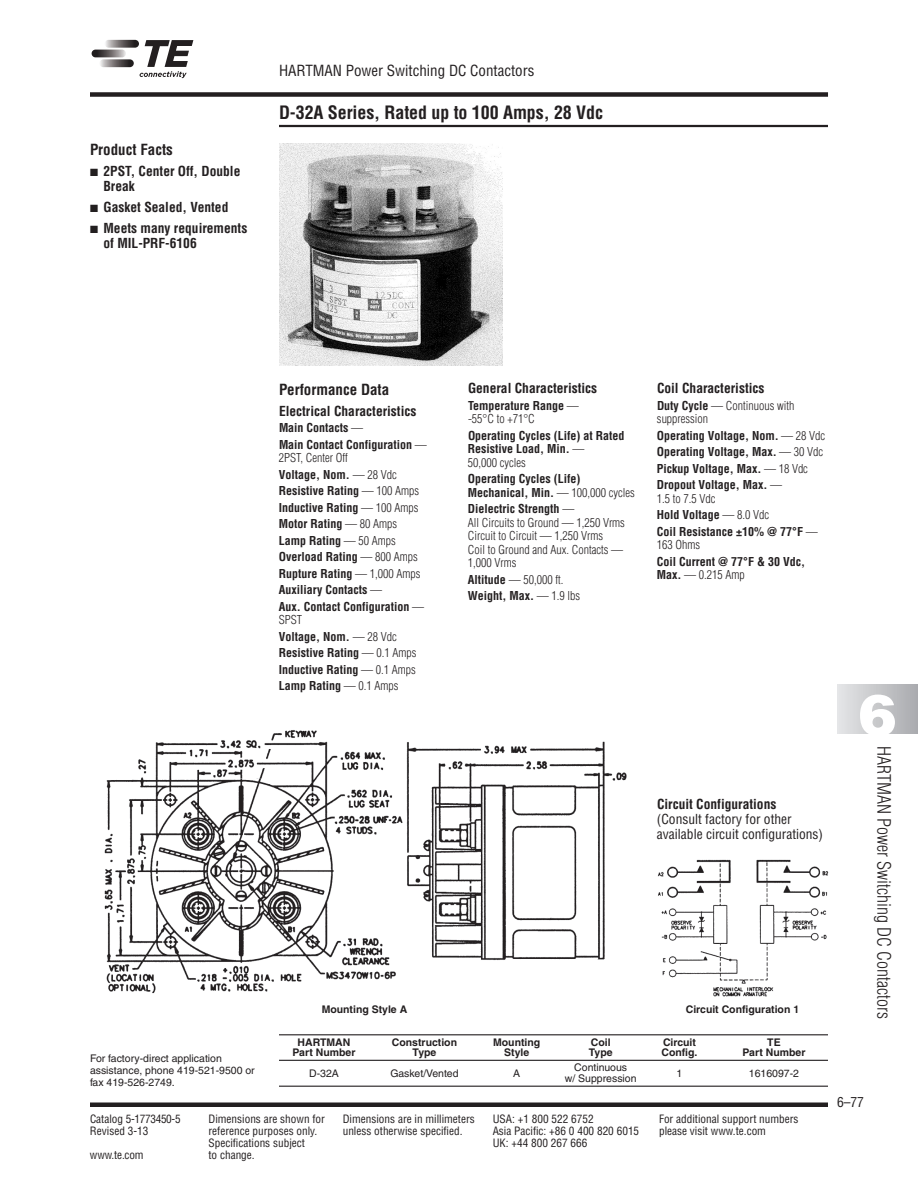
<style>
.page{position:relative;width:918px;height:1188px;background:#fff}
.page>*{position:absolute;margin:0;border:0;box-sizing:border-box;transform-origin:0 0}
.t1{font:900 57px "Helvetica";color:#fff}
.t2{font:700 condensed 18px "Helvetica";letter-spacing:-.005em;color:#231f20}
.t3{font:300 condensed 18px "Helvetica";color:#231f20}
.t4{font:condensed 15px "Helvetica";color:#231f20}
.t5{font:700 condensed 15px "Helvetica";color:#231f20}
.t6{font:700 condensed 13.5px/15px "Helvetica";color:#231f20}
.t7{font:condensed 13.5px/15px "Helvetica";color:#231f20}
.t8{font:700 condensed 12px/16.5px "Helvetica";color:#231f20}
.t9{font:300 condensed 12px/13.5px "Helvetica";color:#231f20}
.t10{font:condensed 11.25px "Helvetica";color:#231f20}
.t11{font:10.5px/12px "Helvetica";color:#231f20}
.t12{font:700 10.5px "Helvetica";color:#231f20}
.s1{font-weight:300}
.s2{font-weight:700}
</style>
<div class="page">
<hr style="left:279px;top:125px;width:549px;height:2px;background:#231f20">
<div style="left:90px;top:92px;width:738px;height:5px;background:#231f20"></div>
<div style="left:837px;top:684px;width:81px;height:50px;background:linear-gradient(to right,#e5e6e7,#a9aaae)"></div>
<svg style="left:105px;top:40px;width:34px;height:8px"></svg>
<svg style="left:99px;top:59px;width:35px;height:8px"></svg>
<svg style="left:92px;top:50px;width:34px;height:7px"></svg>
<svg style="left:140px;top:40px;width:53px;height:38px"></svg>
<div style="left:90px;top:1102px;width:738px;height:5px;background:#231f20"></div>
<img style="left:279px;top:144px;width:223px;height:222px">
<img style="left:104px;top:730px;width:523px;height:263px">
<img style="left:658px;top:859px;width:170px;height:138px">
<hr style="left:279px;top:1034px;width:549px;height:1px;background:#231f20">
<hr style="left:279px;top:1060px;width:549px;height:1px;background:#231f20">
<hr style="left:279px;top:1086px;width:549px;height:1px;background:#231f20">
<p class="t5" style="left:90px;top:141px;width:84px">Product Facts</p>
<p class="t6" style="left:104px;top:164px;width:138px;text-indent:-14px">■ 2PST, Center Off, Double<br>Break</p>
<p class="t6" style="left:90px;top:200px;width:140px">■ Gasket Sealed, Vented</p>
<p class="t6" style="left:104px;top:221px;width:145px;text-indent:-14px">■ Meets many requirements of MIL-PRF-6106</p>
<p class="t4" style="left:279px;top:62px;width:257px">HARTMAN Power Switching DC Contactors</p>
<h2 class="t2" style="left:279px;top:103px;width:326px">D-32A Series, Rated up to 100 Amps, 28 Vdc</h2>
<p class="t5" style="left:279px;top:381px;width:112px">Performance Data</p>
<p class="t6" style="left:279px;top:403px;width:139px">Electrical Characteristics</p>
<p class="t8" style="left:279px;top:420px;width:149px">Main Contacts <span class="s1">—<br></span>Main Contact Configuration <span class="s1">—</span></p>
<p class="t8" style="left:279px;top:450px;width:147px"><span class="s1">2PST, Center Off<br></span>Voltage, Nom. <span class="s1">— 28 Vdc<br></span>Resistive Rating <span class="s1">— 100 Amps<br></span>Inductive Rating <span class="s1">— 100 Amps<br></span>Motor Rating <span class="s1">— 80 Amps<br></span>Lamp Rating <span class="s1">— 50 Amps<br></span>Overload Rating <span class="s1">— 800 Amps<br></span>Rupture Rating <span class="s1">— 1,000 Amps<br></span>Auxiliary Contacts <span class="s1">—<br></span>Aux. Contact Configuration <span class="s1">—</span></p>
<p class="t8" style="left:279px;top:612px;width:139px"><span class="s1">SPST<br></span>Voltage, Nom. <span class="s1">— 28 Vdc<br></span>Resistive Rating <span class="s1">— 0.1 Amps<br></span>Inductive Rating <span class="s1">— 0.1 Amps<br></span>Lamp Rating <span class="s1">— 0.1 Amps</span></p>
<p class="t6" style="left:468px;top:381px;width:131px">General Characteristics</p>
<p class="t8" style="left:468px;top:399px;width:112px;line-height:13.5px">Temperature Range <span class="s1">— -55°C to +71°C</span></p>
<p class="t8" style="left:468px;top:429px;width:158px;line-height:13.5px">Operating Cycles (Life) at Rated<br>Resistive Load, Min. <span class="s1">—<br>50,000 cycles</span></p>
<p class="t8" style="left:468px;top:472px;width:168px;line-height:13.5px">Operating Cycles (Life)<br>Mechanical, Min. <span class="s1">— 100,000 cycles</span></p>
<p class="t9" style="left:468px;top:502px;width:158px"><span class="s2">Dielectric Strength</span> —<br>All Circuits to Ground — 1,250 Vrms<br>Circuit to Circuit — 1,250 Vrms<br>Coil to Ground and Aux. Contacts —<br>1,000 Vrms</p>
<p class="t8" style="left:468px;top:571px;width:114px">Altitude <span class="s1">— 50,000 ft.<br></span>Weight, Max. <span class="s1">— 1.9 lbs</span></p>
<p class="t6" style="left:657px;top:381px;width:109px">Coil Characteristics</p>
<p class="t9" style="left:657px;top:399px;width:139px"><span class="s2">Duty Cycle</span> — Continuous with suppression</p>
<p class="t8" style="left:657px;top:427px;width:170px">Operating Voltage, Nom. <span class="s1">— 28 Vdc<br></span>Operating Voltage, Max. <span class="s1">— 30 Vdc<br></span>Pickup Voltage, Max. <span class="s1">— 18 Vdc<br></span>Dropout Voltage, Max. <span class="s1">—</span></p>
<p class="t8" style="left:657px;top:490px;width:162px"><span class="s1">1.5 to 7.5 Vdc<br></span>Hold Voltage <span class="s1">— 8.0 Vdc<br></span>Coil Resistance ±10% @ 77°F <span class="s1">—</span></p>
<p class="t9" style="left:657px;top:538px;width:45px">163 Ohms</p>
<p class="t8" style="left:657px;top:555px;width:150px;line-height:13.5px">Coil Current @ 77°F &amp; 30 Vdc,<br>Max. <span class="s1">— 0.215 Amp</span></p>
<p class="t6" style="left:657px;top:797px;width:121px">Circuit Configurations</p>
<p class="t7" style="left:657px;top:812px;width:168px">(Consult factory for other available circuit configurations)</p>
<p class="t12" style="left:322px;top:1005px;width:87px">Mounting Style A</p>
<p class="t12" style="left:686px;top:1005px;width:115px">Circuit Configuration 1</p>
<p class="t12" style="left:298px;top:1038px;width:54px">HARTMAN</p>
<p class="t12" style="left:392px;top:1038px;width:67px">Construction</p>
<p class="t12" style="left:493px;top:1038px;width:49px">Mounting</p>
<p class="t12" style="left:591px;top:1038px;width:21px">Coil</p>
<p class="t12" style="left:663px;top:1038px;width:35px">Circuit</p>
<p class="t12" style="left:767px;top:1038px;width:15px">TE</p>
<p class="t12" style="left:293px;top:1049px;width:64px">Part Number</p>
<p class="t12" style="left:413px;top:1049px;width:25px">Type</p>
<p class="t12" style="left:504px;top:1049px;width:27px">Style</p>
<p class="t12" style="left:589px;top:1049px;width:25px">Type</p>
<p class="t12" style="left:661px;top:1049px;width:38px">Config.</p>
<p class="t12" style="left:743px;top:1049px;width:64px">Part Number</p>
<p class="t11" style="left:309px;top:1068px;width:31px">D-32A</p>
<p class="t11" style="left:390px;top:1068px;width:70px">Gasket/Vented</p>
<p class="t11" style="left:513px;top:1068px;width:9px">A</p>
<p class="t11" style="left:90px;top:1053px;width:166px">For factory-direct application assistance, phone 419-521-9500 or fax 419-526-2749.</p>
<p class="t10" style="left:90px;top:1112px;width:92px">Catalog 5-1773450-5</p>
<p class="t10" style="left:208px;top:1112px;width:118px">Dimensions are shown for</p>
<p class="t10" style="left:343px;top:1112px;width:134px">Dimensions are in millimeters</p>
<p class="t10" style="left:493px;top:1112px;width:102px">USA: +1 800 522 6752</p>
<p class="t10" style="left:659px;top:1112px;width:141px">For additional support numbers</p>
<p class="t10" style="left:90px;top:1124px;width:60px">Revised 3-13</p>
<p class="t10" style="left:208px;top:1124px;width:110px">reference purposes only.</p>
<p class="t10" style="left:343px;top:1124px;width:121px">unless otherwise specified.</p>
<p class="t10" style="left:493px;top:1124px;width:148px">Asia Pacific: +86 0 400 820 6015</p>
<p class="t10" style="left:659px;top:1124px;width:109px">please visit www.te.com</p>
<p class="t10" style="left:208px;top:1136px;width:98px">Specifications subject</p>
<p class="t10" style="left:493px;top:1136px;width:96px">UK: +44 800 267 666</p>
<p class="t10" style="left:90px;top:1148px;width:55px">www.te.com</p>
<p class="t10" style="left:208px;top:1148px;width:48px">to change.</p>
<p class="t11" style="left:574px;top:1063px;width:54px">Continuous</p>
<p class="t11" style="left:677px;top:1068px;width:7px">1</p>
<p class="t11" style="left:749px;top:1068px;width:52px">1616097-2</p>
<p class="t11" style="left:565px;top:1073px;width:73px">w/ Suppression</p>
<h1 class="t1" style="left:858px;top:694px;width:40px">6</h1>
<h2 class="t3" style="left:894px;top:746px;width:274px;rotate:90deg">HARTMAN Power Switching DC Contactors</h2>
<p class="t7" style="left:837px;top:1094px;width:28px">6–77</p>
</div>
